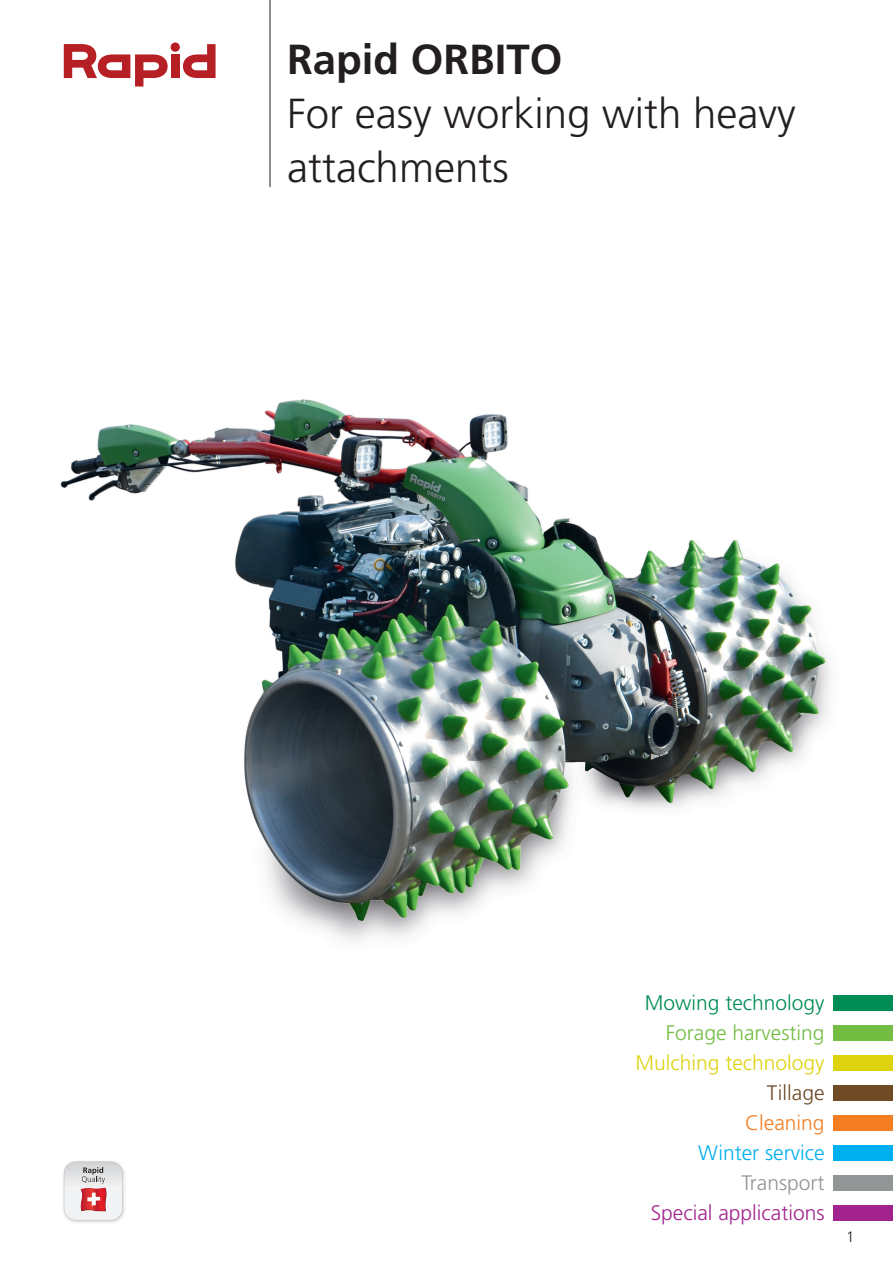
<style>
.page{position:relative;width:893px;height:1263px;background:#fff}
.page>*{position:absolute;margin:0;border:0;box-sizing:border-box;transform-origin:0 0}
.t1{font:300 42px/54px "Frutiger";color:#231f20}
.t2{font:700 42px "Frutiger LT Std";color:#231f20}
.t3{font:300 21px "Frutiger";color:#a2238e}
.t4{font:300 21px "Frutiger";color:#ded30f}
.t5{font:300 21px "Frutiger";color:#008d55}
.t6{font:300 21px "Frutiger";color:#73bd42}
.t7{font:300 21px "Frutiger";color:#00afef}
.t8{font:300 21px "Frutiger";color:#929596}
.t9{font:300 21px "Frutiger";color:#f47d21}
.t10{font:300 21px "Frutiger";color:#6e4a27}
.t11{font:300 15px "Frutiger";color:#231f20}
</style>
<div class="page">
<img style="left:60px;top:399px;width:770px;height:542px">
<img style="left:63px;top:1169px;width:62px;height:54px">
<svg style="left:64px;top:1161px;width:59px;height:59px"></svg>
<div style="left:171px;top:54px;width:8px;height:24px;background:#b62024"></div>
<div style="left:171px;top:43px;width:9px;height:9px;background:#b62024;border-radius:50%"></div>
<svg style="left:64px;top:44px;width:104px;height:43px"></svg>
<svg style="left:183px;top:44px;width:33px;height:34px"></svg>
<hr style="left:270px;top:0;width:1px;height:187px;background:#231f20">
<div style="left:833px;top:995px;width:60px;height:15px;background:#008d55"></div>
<div style="left:833px;top:1025px;width:60px;height:15px;background:#73bd42"></div>
<div style="left:833px;top:1055px;width:60px;height:15px;background:#ded30f"></div>
<div style="left:833px;top:1085px;width:60px;height:15px;background:#6e4a27"></div>
<div style="left:833px;top:1115px;width:60px;height:15px;background:#f47d21"></div>
<div style="left:833px;top:1145px;width:60px;height:15px;background:#00afef"></div>
<div style="left:833px;top:1175px;width:60px;height:15px;background:#929596"></div>
<div style="left:833px;top:1205px;width:60px;height:15px;background:#a2238e"></div>
<p class="t2" style="left:287px;top:34px;width:277px">Rapid ORBITO</p>
<p class="t1" style="left:287px;top:86px;width:510px">For easy working with heavy attachments</p>
<p class="t5" style="left:645px;top:991px;width:181px">Mowing technology</p>
<p class="t6" style="left:666px;top:1021px;width:160px">Forage harvesting</p>
<p class="t4" style="left:635px;top:1051px;width:191px">Mulching technology</p>
<p class="t10" style="left:767px;top:1081px;width:59px">Tillage</p>
<p class="t9" style="left:745px;top:1111px;width:81px">Cleaning</p>
<p class="t7" style="left:698px;top:1141px;width:128px">Winter service</p>
<p class="t8" style="left:741px;top:1171px;width:85px">Transport</p>
<p class="t3" style="left:651px;top:1201px;width:175px">Special applications</p>
<p class="t11" style="left:846px;top:1229px;width:10px">1</p>
</div>
